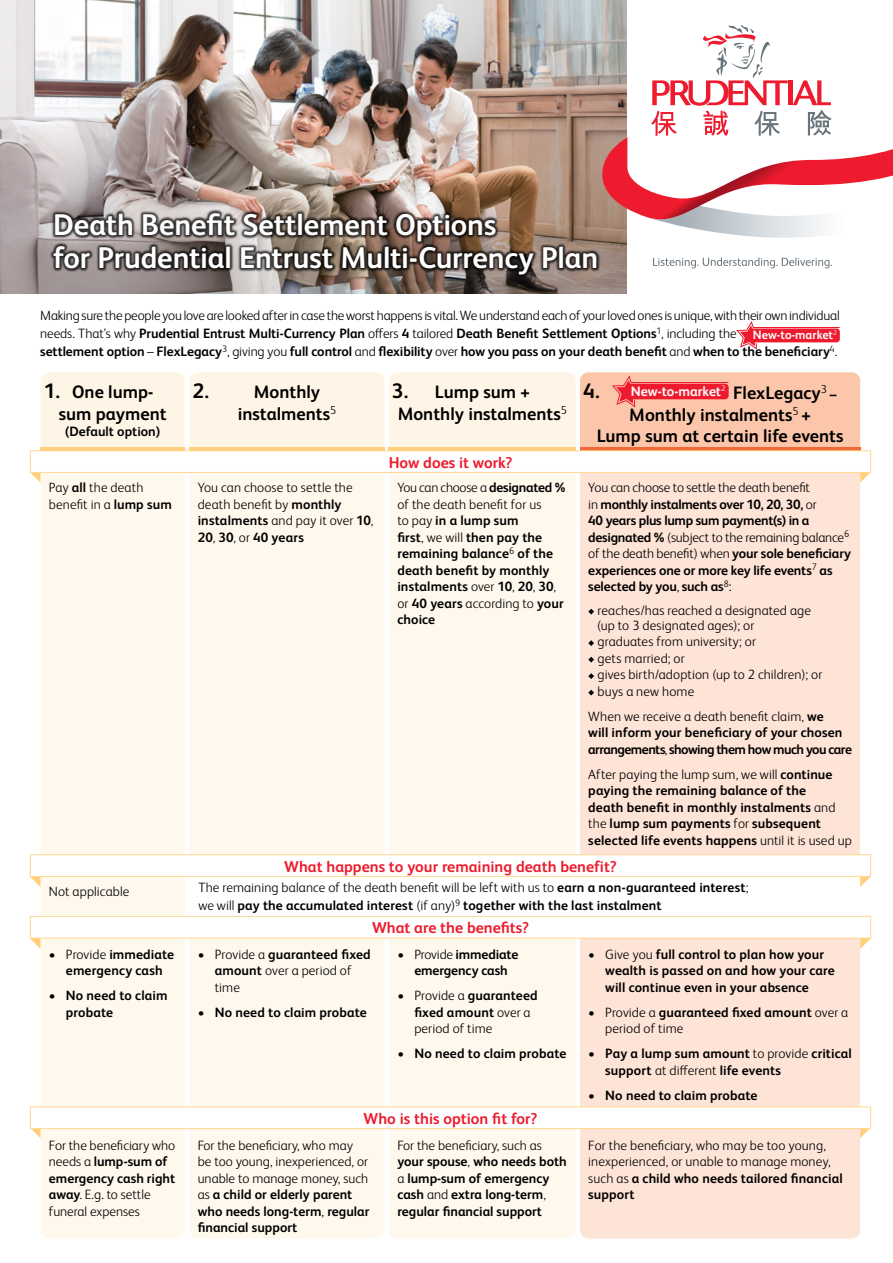
<style>
.page{position:relative;width:893px;height:1263px;background:#fff}
.page>*{position:absolute;margin:0;border:0;box-sizing:border-box;transform-origin:0 0}
.t1{font:700 30px/33px "FS Albert Pro";letter-spacing:-.005em;color:#fff}
.t2{font:700 21px "FS Albert Pro";color:#000}
.t3{font:700 18px/21.6px "FS Albert Pro";color:#000;text-align:center}
.t4{font:700 15.75px "FS Albert Pro";color:#ed1b2d}
.t5{font:700 13.65px "FS Albert Pro";color:#fff}
.t6{font:300 13.5px/16.5px "FS Albert Pro";color:#000}
.t7{font:700 13.5px/16.5px "FS Albert Pro";letter-spacing:.005em;color:#000}
.t8{font:700 13.5px/16.5px "FS Albert Pro";letter-spacing:-.02em;color:#000}
.t9{font:700 13.5px/16.5px "FS Albert Pro";letter-spacing:-.03em;color:#000}
.s1{font-weight:700}
.s2{font-size:13.5px}
.s3{font-weight:300}
</style>
<div class="page">
<div style="left:580px;top:372px;width:280px;height:79px;background:#fcc6ab"></div>
<div style="left:580px;top:473px;width:280px;height:765px;background:#fee4d6"></div>
<svg style="left:612px;top:375px;width:117px;height:32px"></svg>
<svg style="left:588px;top:609px;width:6px;height:5px"></svg>
<svg style="left:588px;top:640px;width:6px;height:6px"></svg>
<svg style="left:588px;top:657px;width:6px;height:5px"></svg>
<svg style="left:588px;top:673px;width:6px;height:6px"></svg>
<svg style="left:588px;top:690px;width:6px;height:5px"></svg>
<div style="left:41px;top:372px;width:144px;height:79px;background:#fff5e6"></div>
<div style="left:41px;top:473px;width:144px;height:765px;background:#fff8ed"></div>
<div style="left:189px;top:372px;width:196px;height:79px;background:#fff5e6"></div>
<div style="left:189px;top:473px;width:196px;height:765px;background:#fff8ed"></div>
<div style="left:389px;top:372px;width:187px;height:79px;background:#fff5e6"></div>
<div style="left:389px;top:473px;width:187px;height:765px;background:#fff8ed"></div>
<img style="left:0;top:0;width:627px;height:293px">
<div style="left:190px;top:876px;width:670px;height:40px;background:#fff"></div>
<svg style="left:860px;top:473px;width:10px;height:10px"></svg>
<svg style="left:31px;top:473px;width:9px;height:9px"></svg>
<svg style="left:860px;top:877px;width:10px;height:10px"></svg>
<svg style="left:30px;top:877px;width:10px;height:10px"></svg>
<svg style="left:860px;top:938px;width:11px;height:11px"></svg>
<svg style="left:29px;top:925px;width:11px;height:24px"></svg>
<svg style="left:860px;top:1129px;width:11px;height:9px"></svg>
<svg style="left:29px;top:1115px;width:11px;height:23px"></svg>
<svg style="left:736px;top:321px;width:104px;height:29px"></svg>
<div style="left:30px;top:855px;width:841px;height:21px;background:#fff"></div>
<div style="left:30px;top:854px;width:841px;height:23px;border:1px solid #ffd892"></div>
<div style="left:30px;top:916px;width:841px;height:22px;background:#fff"></div>
<div style="left:30px;top:916px;width:841px;height:22px;border:1px solid #ffd892"></div>
<div style="left:30px;top:1107px;width:841px;height:21px;background:#fff"></div>
<div style="left:30px;top:1107px;width:841px;height:22px;border:1px solid #ffd892"></div>
<hr style="left:40px;top:447px;width:145px;height:4px;background:#ffd079">
<hr style="left:189px;top:447px;width:196px;height:4px;background:#ffd079">
<hr style="left:389px;top:447px;width:187px;height:4px;background:#ffd079">
<hr style="left:580px;top:447px;width:280px;height:4px;background:#f26839">
<div style="left:30px;top:450px;width:841px;height:23px;border:1px solid #ffd892"></div>
<svg style="left:653px;top:257px;width:179px;height:11px"></svg>
<svg style="left:602px;top:25px;width:291px;height:213px"></svg>
<div style="left:50px;top:209px;width:551px;height:69px;background:#000;opacity:.75"></div>
<h1 class="t1" style="left:53px;top:206px;width:547px">Death Benefit Settlement Options<br>for Prudential Entrust Multi-Currency Plan</h1>
<p class="t6" style="left:40px;top:306px;width:801px;line-height:18px">Making sure the people you love are looked after in case the worst happens is vital. We understand each of your loved ones is unique, with their own individual needs. That’s why <span class="s1">Prudential Entrust Multi-Currency Plan</span> offers <span class="s1">4</span> tailored <span class="s1">Death Benefit Settlement Options</span><sup>1</sup>, including the <sub>New-to-market</sub><sup>2 </sup><span class="s1">settlement option</span> – <span class="s1">FlexLegacy</span><sup>3</sup>, giving you <span class="s1">full control</span> and <span class="s1">flexibility</span> over <span class="s1">how you pass on your death benefit</span> and <span class="s1">when to the beneficiary</span><sup>4</sup>.</p>
<h2 class="t2" style="left:44px;top:376px;width:18px">1.</h2>
<h2 class="t2" style="left:193px;top:376px;width:18px">2.</h2>
<h2 class="t2" style="left:392px;top:376px;width:18px">3.</h2>
<h2 class="t2" style="left:583px;top:376px;width:18px">4.</h2>
<h3 class="t3" style="left:59px;top:380px;width:109px">One lump&shy;sum payment</h3>
<p class="t7" style="left:65px;top:422px;width:97px">(Default option)</p>
<h3 class="t3" style="left:238px;top:380px;width:100px">Monthly instalments<sup>5</sup></h3>
<p class="t5" style="left:631px;top:382px;width:96px">New-to-market<sup>2</sup></p>
<h3 class="t3" style="left:733px;top:381px;width:105px">FlexLegacy<sup>3</sup> <span class="s2">–</span></h3>
<h3 class="t3" style="left:629px;top:403px;width:183px">Monthly instalments<sup>5</sup> +</h3>
<h3 class="t3" style="left:597px;top:424px;width:248px">Lump sum at certain life events</h3>
<p class="t8" style="left:588px;top:478px;width:264px"><span class="s3">You can choose to settle the death benefit<br>in</span> monthly instalments over 10, 20, 30, <span class="s3">or<br></span>40 years plus lump sum payment(s) in a designated % <span class="s3">(subject to the remaining balance</span><sup>6 </sup><span class="s3">of the death benefit) when</span> your sole beneficiary experiences one or more key life events<sup>7</sup> as selected by you<span class="s3">,</span> such as<sup>8</sup><span class="s3">:</span></p>
<p class="t6" style="left:597px;top:602px;width:216px;line-height:15px">reaches/has reached a designated age (up to 3 designated ages); or</p>
<p class="t6" style="left:598px;top:632px;width:226px">graduates from university; or<br>gets married; or<br>gives birth/adoption (up to 2 children); or buys a new home</p>
<p class="t9" style="left:588px;top:707px;width:265px"><span class="s3">When we receive a death benefit claim,</span> we<br>will inform your beneficiary of your chosen arrangements<span class="s3">,</span> showing them how much you care</p>
<p class="t7" style="left:588px;top:765px;width:265px"><span class="s3">After paying the lump sum, we will</span> continue paying the remaining balance of the<br>death benefit in monthly instalments <span class="s3">and the</span> lump sum payments <span class="s3">for</span> subsequent selected life events happens <span class="s3">until it is used up</span></p>
<h3 class="t3" style="left:398px;top:380px;width:171px">Lump sum +<br>Monthly instalments<sup>5</sup></h3>
<p class="t4" style="left:389px;top:451px;width:125px">How does it work?</p>
<p class="t7" style="left:397px;top:478px;width:170px"><span class="s3">You can choose a</span> designated % <span class="s3">of the death benefit for us<br>to pay</span> in a lump sum<br>first<span class="s3">, we will</span> then pay the remaining balance<sup>6</sup> of the death benefit by monthly instalments <span class="s3">over</span> 10<span class="s3">,</span> 20<span class="s3">,</span> 30<span class="s3">, or</span> 40 years <span class="s3">according to</span> your choice</p>
<p class="t6" style="left:49px;top:478px;width:124px">Pay <span class="s1">all</span> the death benefit in a <span class="s1">lump sum</span></p>
<p class="t6" style="left:198px;top:478px;width:177px">You can choose to settle the death benefit by <span class="s1">monthly instalments</span> and pay it over <span class="s1">10</span>,<br><span class="s1">20</span>, <span class="s1">30</span>, or <span class="s1">40 years</span></p>
<p class="t6" style="left:49px;top:882px;width:82px">Not applicable</p>
<p class="t7" style="left:49px;top:945px;width:127px;text-align:center"><span class="s3">• Provide</span> immediate emergency cash</p>
<p class="t7" style="left:66px;top:986px;width:103px;text-indent:-17px"><span class="s3">•</span> No need to claim probate</p>
<p class="t6" style="left:49px;top:1136px;width:128px">For the beneficiary who needs a <span class="s1">lump-sum of emergency cash right away</span>. E.g. to settle funeral expenses</p>
<p class="t4" style="left:284px;top:855px;width:334px">What happens to your remaining death benefit?</p>
<p class="t7" style="left:198px;top:878px;width:552px;line-height:18px"><span class="s3">The remaining balance of the death benefit will be left with us to</span> earn a non-guaranteed interest<span class="s3">; we will</span> pay the accumulated interest <span class="s3">(if any)</span><sup>9</sup> together with the last instalment</p>
<p class="t4" style="left:372px;top:917px;width:159px">What are the benefits?</p>
<p class="t6" style="left:215px;top:945px;width:158px;text-indent:-17px">• Provide a <span class="s1">guaranteed fixed amount</span> over a period of time</p>
<p class="t7" style="left:198px;top:1003px;width:171px"><span class="s3">•</span> No need to claim probate</p>
<p class="t7" style="left:397px;top:945px;width:122px;text-align:center"><span class="s3">• Provide</span> immediate emergency cash</p>
<p class="t6" style="left:414px;top:986px;width:125px;text-indent:-17px">• Provide a <span class="s1">guaranteed fixed amount</span> over a period of time</p>
<p class="t7" style="left:397px;top:1044px;width:171px"><span class="s3">•</span> No need to claim probate</p>
<p class="t4" style="left:364px;top:1107px;width:175px">Who is this option fit for?</p>
<p class="t6" style="left:198px;top:1136px;width:173px">For the beneficiary, who may be too young, inexperienced, or unable to manage money, such as <span class="s1">a child or elderly parent who needs long-term</span>, <span class="s1">regular financial support</span></p>
<p class="t7" style="left:397px;top:1136px;width:171px"><span class="s3">For the beneficiary, such as </span>your spouse<span class="s3">,</span> who needs both <span class="s3">a</span> lump-sum of emergency cash <span class="s3">and</span> extra long-term<span class="s3">, </span>regular financial support</p>
<p class="t7" style="left:605px;top:945px;width:231px;text-indent:-17px"><span class="s3">• Give you</span> full control to plan how your wealth is passed on and how your care will continue even in your absence</p>
<p class="t6" style="left:605px;top:1003px;width:244px;text-indent:-17px">• Provide a <span class="s1">guaranteed fixed amount</span> over a period of time</p>
<p class="t7" style="left:605px;top:1044px;width:248px;text-indent:-17px"><span class="s3">•</span> Pay a lump sum amount <span class="s3">to provide</span> critical support <span class="s3">at different</span> life events</p>
<p class="t7" style="left:588px;top:1086px;width:171px"><span class="s3">•</span> No need to claim probate</p>
<p class="t6" style="left:588px;top:1136px;width:256px">For the beneficiary, who may be too young, inexperienced, or unable to manage money, such as <span class="s1">a child who needs tailored financial support</span></p>
</div>
